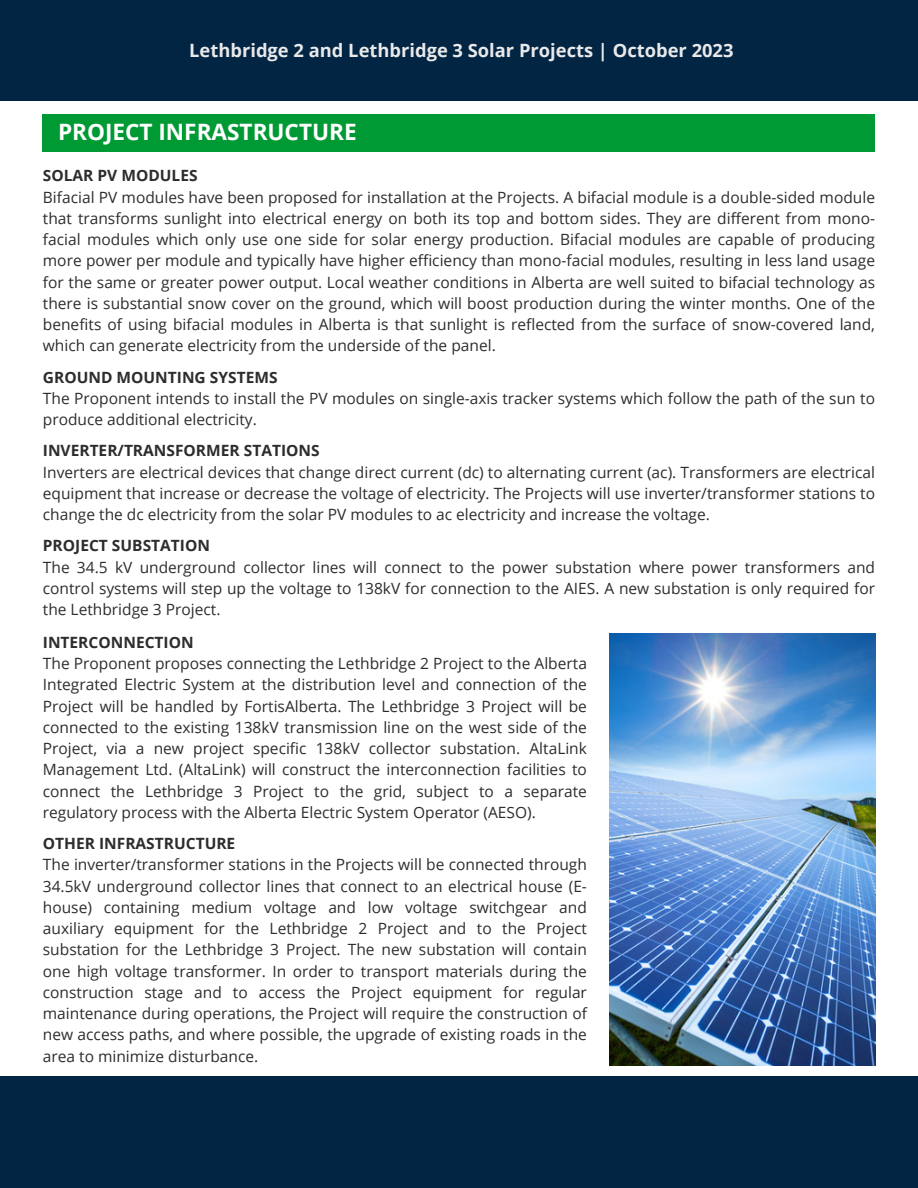
<style>
.page{position:relative;width:918px;height:1188px;background:#fff}
.page>*{position:absolute;margin:0;border:0;box-sizing:border-box;transform-origin:0 0}
.t1{font:700 22.5px "Open Sans";color:#fff}
.t2{font:700 18.3px "Open Sans";color:#eae9ea}
.t3{font:15.45px/21.3px "Open Sans";color:#2e2d2d;text-align:justify}
.t4{font:700 15.45px "Open Sans";color:#2e2d2d}
</style>
<div class="page">
<img style="left:610px;top:633px;width:265px;height:432px">
<div style="left:0;top:0;width:918px;height:101px;background:#022543"></div>
<div style="left:42px;top:115px;width:832px;height:37px;background:#009a34"></div>
<div style="left:0;top:1076px;width:918px;height:112px;background:#022543"></div>
<p class="t2" style="left:189px;top:37px;width:546px">Lethbridge 2 and Lethbridge 3 Solar Projects | October 2023</p>
<p class="t1" style="left:58px;top:116px;width:300px">PROJECT INFRASTRUCTURE</p>
<p class="t4" style="left:43px;top:165px;width:156px">SOLAR PV MODULES</p>
<p class="t3" style="left:43px;top:186px;width:834px">Bifacial PV modules have been proposed for installation at the Projects. A bifacial module is a double-sided module that transforms sunlight into electrical energy on both its top and bottom sides. They are different from mono&shy;facial modules which only use one side for solar energy production. Bifacial modules are capable of producing more power per module and typically have higher efficiency than mono-facial modules, resulting in less land usage for the same or greater power output. Local weather conditions in Alberta are well suited to bifacial technology as there is substantial snow cover on the ground, which will boost production during the winter months. One of the benefits of using bifacial modules in Alberta is that sunlight is reflected from the surface of snow-covered land, which can generate electricity from the underside of the panel.</p>
<p class="t4" style="left:43px;top:366px;width:236px">GROUND MOUNTING SYSTEMS</p>
<p class="t3" style="left:43px;top:387px;width:834px">The Proponent intends to install the PV modules on single-axis tracker systems which follow the path of the sun to produce additional electricity.</p>
<p class="t4" style="left:43px;top:440px;width:278px">INVERTER/TRANSFORMER STATIONS</p>
<p class="t3" style="left:43px;top:461px;width:834px">Inverters are electrical devices that change direct current (dc) to alternating current (ac). Transformers are electrical equipment that increase or decrease the voltage of electricity. The Projects will use inverter/transformer stations to change the dc electricity from the solar PV modules to ac electricity and increase the voltage.</p>
<p class="t4" style="left:43px;top:535px;width:169px">PROJECT SUBSTATION</p>
<p class="t3" style="left:43px;top:556px;width:834px">The 34.5 kV underground collector lines will connect to the power substation where power transformers and control systems will step up the voltage to 138kV for connection to the AIES. A new substation is only required for the Lethbridge 3 Project.</p>
<p class="t4" style="left:43px;top:631px;width:152px">INTERCONNECTION</p>
<p class="t3" style="left:43px;top:652px;width:546px">The Proponent proposes connecting the Lethbridge 2 Project to the Alberta Integrated Electric System at the distribution level and connection of the Project will be handled by FortisAlberta. The Lethbridge 3 Project will be connected to the existing 138kV transmission line on the west side of the Project, via a new project specific 138kV collector substation. AltaLink Management Ltd. (AltaLink) will construct the interconnection facilities to connect the Lethbridge 3 Project to the grid, subject to a separate regulatory process with the Alberta Electric System Operator (AESO).</p>
<p class="t4" style="left:43px;top:833px;width:194px">OTHER INFRASTRUCTURE</p>
<p class="t3" style="left:43px;top:854px;width:546px">The inverter/transformer stations in the Projects will be connected through 34.5kV underground collector lines that connect to an electrical house (E&shy;house) containing medium voltage and low voltage switchgear and auxiliary equipment for the Lethbridge 2 Project and to the Project substation for the Lethbridge 3 Project. The new substation will contain one high voltage transformer. In order to transport materials during the construction stage and to access the Project equipment for regular maintenance during operations, the Project will require the construction of new access paths, and where possible, the upgrade of existing roads in the area to minimize disturbance.</p>
</div>
